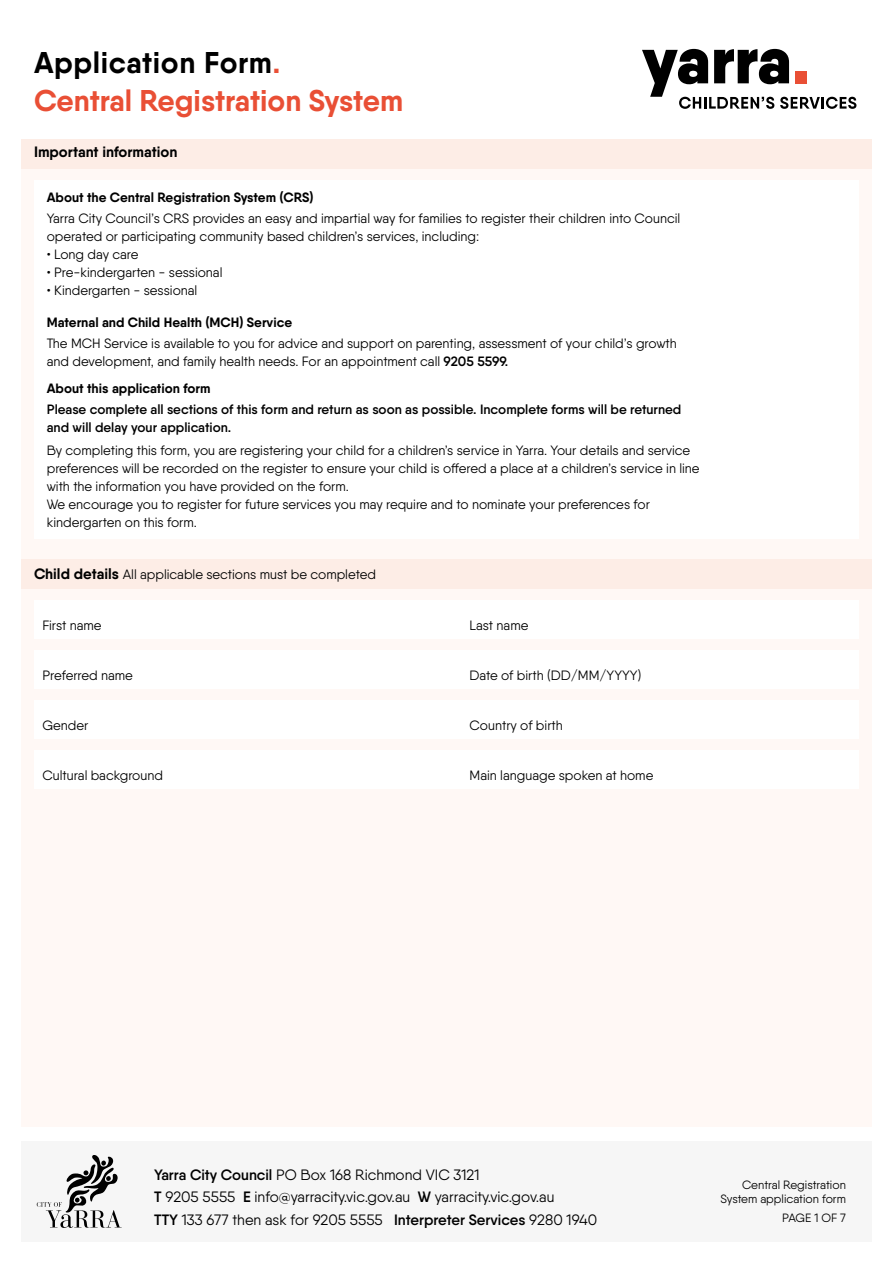
<style>
.page{position:relative;width:893px;height:1263px;background:#fff}
.page>*{position:absolute;margin:0;border:0;box-sizing:border-box;transform-origin:0 0}
.t1{font:700 30px/37.5px "Qanelas";color:#e94f35}
.t2{font:15px/22.5px "Qanelas";color:#000}
.t3{font:700 15px "Qanelas";color:#000}
.t4{font:13.5px/18px "Qanelas";color:#000}
.t5{font:600 13.5px/18px "Qanelas";color:#000}
.t6{font:700 13.5px "Qanelas";color:#000}
.t7{font:12px/14.4px "Qanelas";color:#000;text-align:right}
.s1{color:#000}
.s2{font-weight:600}
.s3{font-weight:700;font-size:15px}
</style>
<div class="page">
<div style="left:22px;top:139px;width:850px;height:988px;background:#fff8f5"></div>
<div style="left:21px;top:1141px;width:851px;height:101px;background:#f6f6f6"></div>
<svg style="left:642px;top:49px;width:214px;height:60px"></svg>
<svg style="left:37px;top:1155px;width:85px;height:73px"></svg>
<div style="left:21px;top:139px;width:850px;height:30px;background:#fdede6"></div>
<div style="left:34px;top:180px;width:825px;height:359px;background:#fff"></div>
<div style="left:21px;top:559px;width:850px;height:30px;background:#fdede6"></div>
<div style="left:34px;top:600px;width:824px;height:39px;background:#fff"></div>
<div style="left:34px;top:750px;width:824px;height:38px;background:#fff"></div>
<div style="left:34px;top:700px;width:824px;height:38px;background:#fff"></div>
<div style="left:34px;top:650px;width:824px;height:39px;background:#fff"></div>
<h1 class="t1" style="left:34px;top:44px;width:371px"><span class="s1">Application Form</span>.<br>Central Registration System</h1>
<p class="t3" style="left:34px;top:142px;width:145px">Important information</p>
<p class="t6" style="left:47px;top:189px;width:268px">About the Central Registration System (CRS)</p>
<p class="t4" style="left:47px;top:209px;width:635px">Yarra City Council’s CRS provides an easy and impartial way for families to register their children into Council operated or participating community based children’s services, including:</p>
<p class="t4" style="left:47px;top:245px;width:93px">• Long day care</p>
<p class="t4" style="left:47px;top:263px;width:177px">• Pre-kindergarten - sessional</p>
<p class="t4" style="left:47px;top:281px;width:152px">• Kindergarten - sessional</p>
<p class="t6" style="left:47px;top:313px;width:247px">Maternal and Child Health (MCH) Service</p>
<p class="t4" style="left:47px;top:334px;width:632px">The MCH Service is available to you for advice and support on parenting, assessment of your child’s growth and development, and family health needs. For an appointment call <span class="s2">9205 5599.</span></p>
<p class="t6" style="left:47px;top:380px;width:165px">About this application form</p>
<p class="t5" style="left:47px;top:400px;width:636px">Please complete all sections of this form and return as soon as possible. Incomplete forms will be returned and will delay your application.</p>
<p class="t4" style="left:47px;top:441px;width:654px">By completing this form, you are registering your child for a children’s service in Yarra. Your details and service preferences will be recorded on the register to ensure your child is offered a place at a children’s service in line with the information you have provided on the form.<br>We encourage you to register for future services you may require and to nominate your preferences for kindergarten on this form.</p>
<p class="t4" style="left:34px;top:565px;width:343px"><span class="s3">Child details</span> All applicable sections must be completed</p>
<p class="t4" style="left:43px;top:616px;width:60px">First name</p>
<p class="t4" style="left:470px;top:616px;width:60px">Last name</p>
<p class="t4" style="left:43px;top:666px;width:92px">Preferred name</p>
<p class="t4" style="left:470px;top:666px;width:173px">Date of birth (DD/MM/YYYY)</p>
<p class="t4" style="left:43px;top:716px;width:47px">Gender</p>
<p class="t4" style="left:470px;top:716px;width:95px">Country of birth</p>
<p class="t4" style="left:43px;top:766px;width:122px">Cultural background</p>
<p class="t4" style="left:470px;top:766px;width:185px">Main language spoken at home</p>
<p class="t2" style="left:154px;top:1163px;width:445px"><span class="s2">Yarra City Council</span> PO Box 168 Richmond VIC 3121<br><span class="s2">T</span> 9205 5555 <span class="s2">E</span> info@yarracity.vic.gov.au <span class="s2">W</span> yarracity.vic.gov.au<br><span class="s2">TTY</span> 133 677 then ask for 9205 5555 <span class="s2">Interpreter Services</span> 9280 1940</p>
<p class="t7" style="left:720px;top:1177px;width:127px">Central Registration<br>System application form</p>
<p class="t7" style="left:782px;top:1210px;width:65px">PAGE 1 OF 7</p>
</div>
